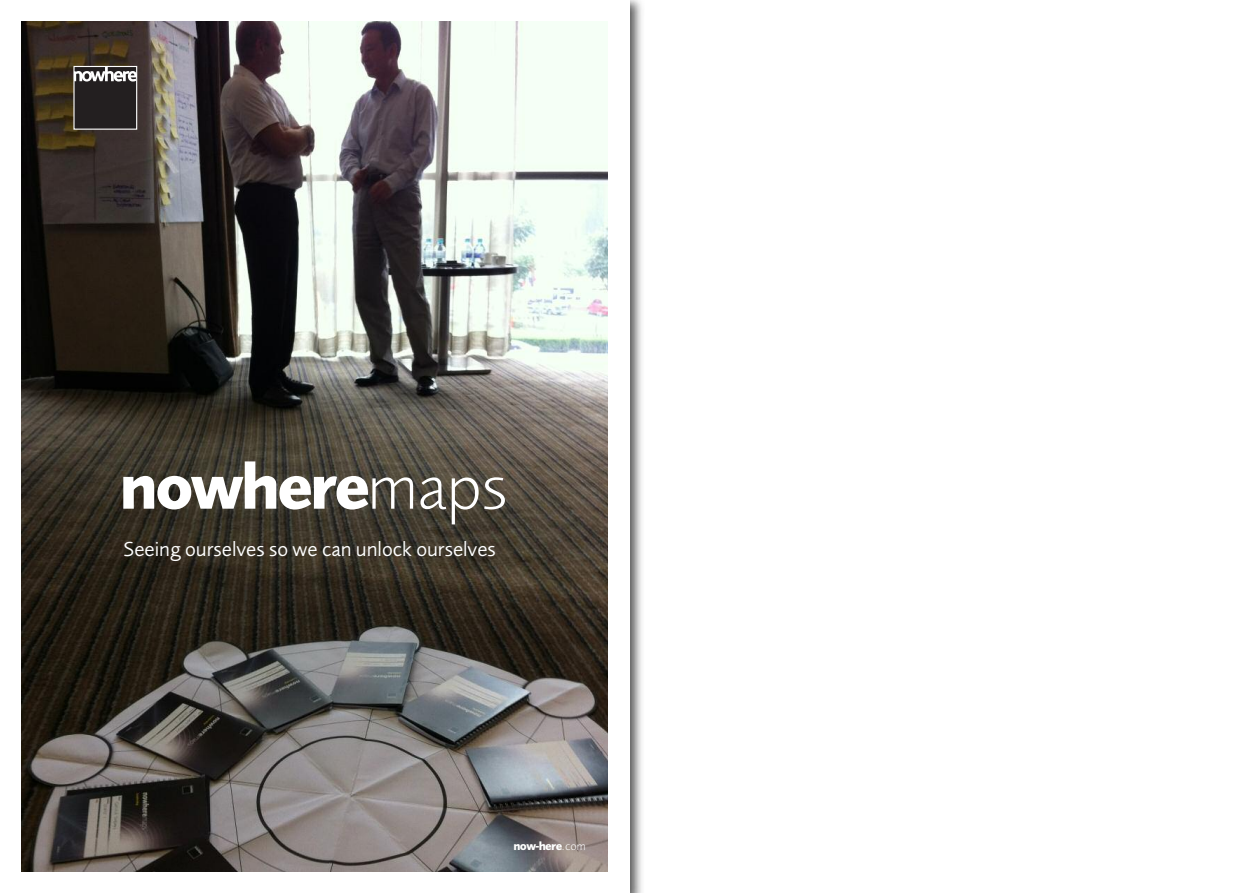
<style>
.page{position:relative;width:1259px;height:893px;background:#fff}
.page>*{position:absolute;margin:0;border:0;box-sizing:border-box;transform-origin:0 0}
.t1{font:700 66px "Foundry Sans";letter-spacing:-.05em;color:#fff}
.t2{font:21px "Foundry Sans";color:#fff}
.t3{font:700 12px "Foundry Sans";letter-spacing:-.05em;color:#fff}
.s1{font-weight:300}
</style>
<div class="page">
<img style="left:630px;top:0;width:12px;height:893px">
<img style="left:21px;top:21px;width:587px;height:851px">
<div style="left:75px;top:67px;width:61px;height:62px;background:#231f20"></div>
<svg style="left:75px;top:68px;width:60px;height:14px"></svg>
<div style="left:73px;top:66px;width:64px;height:64px;border:1px solid #fff"></div>
<h1 class="t1" style="left:119px;top:461px;width:389px">nowhere<span class="s1">maps</span></h1>
<p class="t2" style="left:124px;top:541px;width:374px">Seeing ourselves so we can unlock ourselves</p>
<p class="t3" style="left:513px;top:842px;width:74px">now-here<span class="s1">.com</span></p>
</div>
